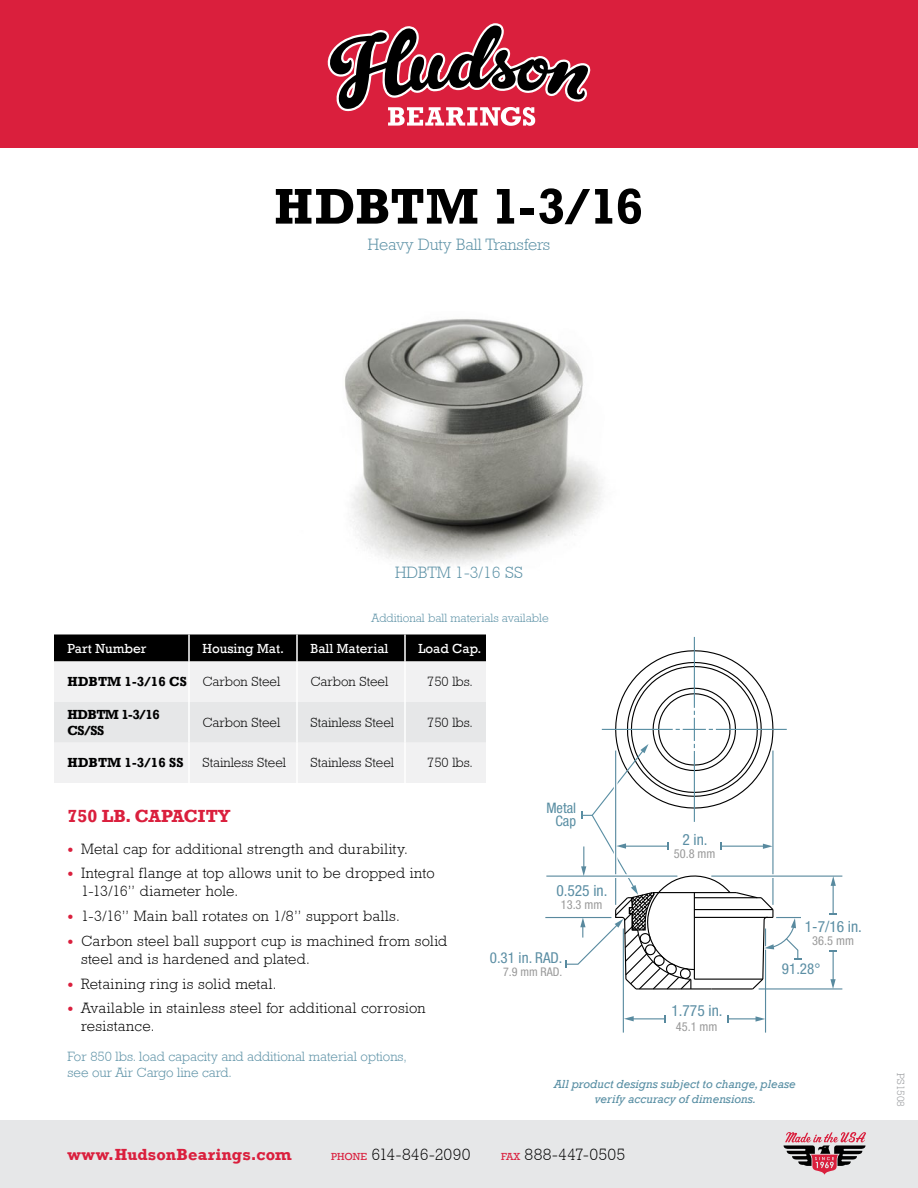
<style>
.page{position:relative;width:918px;height:1188px;background:#fff}
.page>*{position:absolute;margin:0;border:0;box-sizing:border-box;transform-origin:0 0}
.t1{font:700 51px "Rockwell";color:#000}
.t2{font:700 18px "Rockwell";color:#da1f3d}
.t3{font:300 16.5px "Rockwell";color:#598fa4}
.t4{font:300 16.5px "Rockwell";letter-spacing:.01em;color:#000}
.t5{font:700 16.5px "Rockwell";letter-spacing:.005em;color:#da1f3d}
.t6{font:condensed 15.45px "Helvetica Neue LT Std";color:#5b8ea4}
.t7{font:300 15px/18px "Rockwell";letter-spacing:.015em;color:#000}
.t8{font:condensed 15px "Helvetica Neue LT Std";color:#5b8ea4}
.t9{font:condensed 14.4px/13px "Helvetica Neue LT Std";color:#598ea3;text-align:right}
.t10{font:300 13.5px "Rockwell";color:#000}
.t11{font:300 13.5px/16.2px "Rockwell";color:#598fa4}
.t12{font:13.5px "Rockwell";color:#fff}
.t13{font:700 13.5px "Rockwell";color:#000}
.t14{font:700 13.5px/16.2px "Rockwell";letter-spacing:-.04em;color:#000}
.t15{font:condensed 12.45px "Helvetica Neue LT Std";color:#999}
.t16{font:italic 12px/14.4px "Rockwell";color:#598fa4;text-align:center}
.t17{font:300 12px "Rockwell";color:#598fa4}
.t18{font:condensed 12px "Helvetica Neue LT Std";color:#999}
.t19{font:300 10.5px "Rockwell";color:#939598}
.s1{font-weight:300}
.s2{font-family:"Helvetica Neue";font-size:12px;color:#da1f3d}
.s3{font-weight:400;font-size:10.5px;color:#da1f3d}
</style>
<div class="page">
<img style="left:345px;top:319px;width:258px;height:246px">
<hr style="left:833px;top:884px;width:1px;height:30px;background:#588a9f">
<svg style="left:831px;top:877px;width:5px;height:9px"></svg>
<svg style="left:728px;top:1015px;width:37px;height:8px"></svg>
<hr style="left:632px;top:1018px;width:33px;height:1px;background:#588a9f">
<svg style="left:624px;top:1016px;width:10px;height:5px"></svg>
<hr style="left:623px;top:929px;width:1px;height:104px;background:#588a9f">
<hr style="left:765px;top:929px;width:1px;height:104px;background:#588a9f">
<hr style="left:759px;top:988px;width:83px;height:2px;background:#59899e">
<hr style="left:694px;top:637px;width:1px;height:71px;background:#588ea3">
<hr style="left:711px;top:876px;width:131px;height:1px;background:#59899e">
<svg style="left:832px;top:959px;width:1px;height:13px"></svg>
<hr style="left:833px;top:951px;width:1px;height:30px;background:#588a9f">
<svg style="left:830px;top:979px;width:6px;height:10px"></svg>
<svg style="left:829px;top:950px;width:8px;height:2px"></svg>
<hr style="left:545px;top:917px;width:66px;height:1px;background:#59899e">
<hr style="left:546px;top:876px;width:131px;height:1px;background:#59899e">
<svg style="left:565px;top:650px;width:236px;height:341px"></svg>
<svg style="left:54px;top:634px;width:432px;height:28px;background:#0b0b0b"></svg>
<div style="left:54px;top:662px;width:432px;height:121px;background:#f1f1f2"></div>
<div style="left:54px;top:702px;width:432px;height:40px;background:#e6e7e8"></div>
<hr style="left:188px;top:634px;width:2px;height:28px;background:#fff">
<hr style="left:296px;top:634px;width:2px;height:28px;background:#fff">
<hr style="left:404px;top:634px;width:2px;height:28px;background:#fff">
<hr style="left:188px;top:662px;width:2px;height:40px;background:#fff">
<hr style="left:296px;top:662px;width:2px;height:40px;background:#fff">
<hr style="left:404px;top:662px;width:2px;height:40px;background:#fff">
<hr style="left:188px;top:702px;width:2px;height:40px;background:#fff">
<hr style="left:296px;top:702px;width:2px;height:40px;background:#fff">
<hr style="left:404px;top:702px;width:2px;height:40px;background:#fff">
<hr style="left:188px;top:742px;width:2px;height:41px;background:#fff">
<hr style="left:296px;top:742px;width:2px;height:41px;background:#fff">
<hr style="left:404px;top:742px;width:2px;height:41px;background:#fff">
<div style="left:0;top:1120px;width:918px;height:68px;background:#e6e7e8"></div>
<div style="left:0;top:0;width:918px;height:148px;background:#da1f3d"></div>
<svg style="left:327px;top:23px;width:264px;height:103px"></svg>
<svg style="left:784px;top:1132px;width:82px;height:43px"></svg>
<h1 class="t1" style="left:274px;top:176px;width:371px">HDBTM 1-3/16</h1>
<p class="t3" style="left:368px;top:235px;width:184px">Heavy Duty Ball Transfers</p>
<p class="t3" style="left:395px;top:563px;width:129px">HDBTM 1-3/16 SS</p>
<p class="t17" style="left:372px;top:611px;width:179px">Additional ball materials available</p>
<p class="t12" style="left:68px;top:640px;width:80px">Part Number</p>
<p class="t12" style="left:202px;top:640px;width:83px">Housing Mat.</p>
<p class="t12" style="left:310px;top:640px;width:80px">Ball Material</p>
<p class="t12" style="left:418px;top:640px;width:65px">Load Cap.</p>
<p class="t13" style="left:68px;top:674px;width:214px">HDBTM 1-3/16 CS <span class="s1">Carbon Steel</span></p>
<p class="t10" style="left:310px;top:674px;width:79px">Carbon Steel</p>
<p class="t10" style="left:427px;top:674px;width:47px">750 lbs.</p>
<p class="t14" style="left:67px;top:706px;width:94px">HDBTM 1-3/16<br>CS/SS</p>
<p class="t10" style="left:202px;top:715px;width:79px">Carbon Steel</p>
<p class="t10" style="left:310px;top:715px;width:85px">Stainless Steel</p>
<p class="t10" style="left:427px;top:715px;width:47px">750 lbs.</p>
<p class="t13" style="left:67px;top:755px;width:118px">HDBTM 1-3/16 SS</p>
<p class="t10" style="left:202px;top:755px;width:85px">Stainless Steel</p>
<p class="t10" style="left:310px;top:755px;width:85px">Stainless Steel</p>
<p class="t10" style="left:427px;top:755px;width:47px">750 lbs.</p>
<p class="t2" style="left:68px;top:806px;width:164px">750 LB. CAPACITY</p>
<p class="t7" style="left:68px;top:840px;width:342px"><span class="s2">•</span> Metal cap for additional strength and durability.</p>
<p class="t7" style="left:81px;top:864px;width:355px;text-indent:-14px"><span class="s2">•</span> Integral flange at top allows unit to be dropped into<br>1-13/16” diameter hole.</p>
<p class="t7" style="left:68px;top:907px;width:334px"><span class="s2">•</span> 1-3/16” Main ball rotates on 1/8” support balls.</p>
<p class="t7" style="left:81px;top:932px;width:368px;text-indent:-14px"><span class="s2">•</span> Carbon steel ball support cup is machined from solid steel and is hardened and plated.</p>
<p class="t7" style="left:68px;top:975px;width:211px"><span class="s2">•</span> Retaining ring is solid metal.</p>
<p class="t7" style="left:81px;top:999px;width:346px;text-indent:-14px"><span class="s2">•</span> Available in stainless steel for additional corrosion resistance.</p>
<p class="t11" style="left:68px;top:1048px;width:341px">For 850 lbs. load capacity and additional material options, see our Air Cargo line card.</p>
<p class="t9" style="left:546px;top:801px;width:31px">Metal<br>Cap</p>
<p class="t6" style="left:556px;top:882px;width:53px">0.525 in.</p>
<p class="t15" style="left:561px;top:898px;width:43px">13.3 mm</p>
<p class="t8" style="left:490px;top:949px;width:74px">0.31 in. RAD.</p>
<p class="t18" style="left:503px;top:965px;width:61px">7.9 mm RAD.</p>
<p class="t6" style="left:682px;top:831px;width:27px">2 in.</p>
<p class="t15" style="left:674px;top:846px;width:43px">50.8 mm</p>
<p class="t6" style="left:671px;top:1002px;width:53px">1.775 in.</p>
<p class="t15" style="left:676px;top:1019px;width:43px">45.1 mm</p>
<p class="t6" style="left:805px;top:918px;width:59px">1-7/16 in.</p>
<p class="t15" style="left:812px;top:934px;width:43px">36.5 mm</p>
<p class="t8" style="left:782px;top:960px;width:40px">91.28°</p>
<p class="t16" style="left:554px;top:1077px;width:243px">All product designs subject to change, please verify accuracy of dimensions.</p>
<p class="t5" style="left:68px;top:1145px;width:226px">www.HudsonBearings.com</p>
<p class="t4" style="left:331px;top:1145px;width:141px"><span class="s3">PHONE</span> 614-846-2090</p>
<p class="t4" style="left:501px;top:1145px;width:125px"><span class="s3">FAX</span> 888-447-0505</p>
<p class="t19" style="left:907px;top:1073px;width:35px;rotate:90deg">PS1508</p>
</div>
